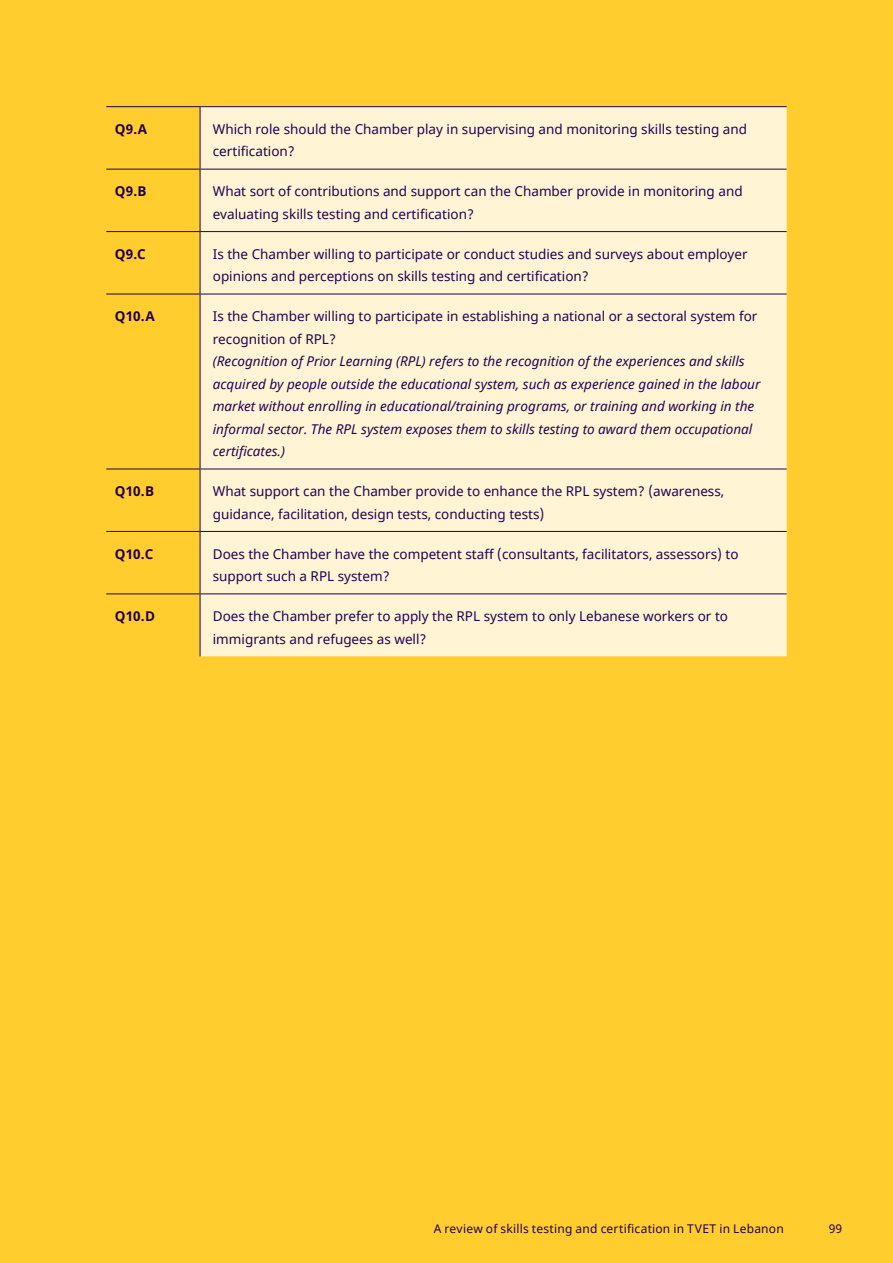
<style>
.page{position:relative;width:893px;height:1263px;background:#ffcd2d}
.page>*{position:absolute;margin:0;border:0;box-sizing:border-box;transform-origin:0 0}
.t1{font:13.5px/22.5px "Noto Sans";color:#230050}
.t2{font:italic 13.5px/22.5px "Noto Sans";color:#230050}
.t3{font:700 13.5px "Noto Sans";letter-spacing:.01em;color:#230050}
.t4{font:12px "Noto Sans";letter-spacing:.02em;color:#230050}
</style>
<div class="page">
<div style="left:201px;top:107px;width:586px;height:549px;background:#fff5d5"></div>
<hr style="left:200px;top:107px;width:1px;height:62px;background:#230050">
<hr style="left:200px;top:169px;width:1px;height:62px;background:#230050">
<hr style="left:200px;top:232px;width:1px;height:62px;background:#230050">
<hr style="left:200px;top:294px;width:1px;height:175px;background:#230050">
<hr style="left:200px;top:469px;width:1px;height:62px;background:#230050">
<hr style="left:200px;top:532px;width:1px;height:61px;background:#230050">
<hr style="left:200px;top:594px;width:1px;height:62px;background:#230050">
<hr style="left:106px;top:106px;width:94px;height:1px;background:#230050">
<hr style="left:200px;top:106px;width:587px;height:1px;background:#230050">
<hr style="left:106px;top:169px;width:94px;height:1px;background:#230050">
<hr style="left:200px;top:169px;width:587px;height:1px;background:#230050">
<hr style="left:106px;top:231px;width:94px;height:1px;background:#230050">
<hr style="left:200px;top:231px;width:587px;height:1px;background:#230050">
<hr style="left:106px;top:294px;width:94px;height:1px;background:#230050">
<hr style="left:200px;top:294px;width:587px;height:1px;background:#230050">
<hr style="left:106px;top:469px;width:94px;height:1px;background:#230050">
<hr style="left:200px;top:469px;width:587px;height:1px;background:#230050">
<hr style="left:106px;top:531px;width:94px;height:1px;background:#230050">
<hr style="left:200px;top:531px;width:587px;height:1px;background:#230050">
<hr style="left:106px;top:593px;width:94px;height:1px;background:#230050">
<hr style="left:200px;top:593px;width:587px;height:1px;background:#230050">
<p class="t3" style="left:115px;top:119px;width:34px">Q9.A</p>
<p class="t1" style="left:213px;top:118px;width:536px">Which role should the Chamber play in supervising and monitoring skills testing and certification?</p>
<p class="t3" style="left:115px;top:182px;width:33px">Q9.B</p>
<p class="t1" style="left:213px;top:181px;width:532px">What sort of contributions and support can the Chamber provide in monitoring and evaluating skills testing and certification?</p>
<p class="t3" style="left:115px;top:244px;width:32px">Q9.C</p>
<p class="t1" style="left:213px;top:243px;width:536px">Is the Chamber willing to participate or conduct studies and surveys about employer opinions and perceptions on skills testing and certification?</p>
<p class="t3" style="left:115px;top:307px;width:41px">Q10.A</p>
<p class="t1" style="left:213px;top:306px;width:546px">Is the Chamber willing to participate in establishing a national or a sectoral system for recognition of RPL?</p>
<p class="t2" style="left:213px;top:350px;width:549px">(Recognition of Prior Learning (RPL) refers to the recognition of the experiences and skills acquired by people outside the educational system, such as experience gained in the labour market without enrolling in educational/training programs, or training and working in the informal sector. The RPL system exposes them to skills testing to award them occupational certificates.)</p>
<p class="t3" style="left:115px;top:482px;width:41px">Q10.B</p>
<p class="t1" style="left:213px;top:481px;width:513px">What support can the Chamber provide to enhance the RPL system? (awareness, guidance, facilitation, design tests, conducting tests)</p>
<p class="t3" style="left:115px;top:544px;width:40px">Q10.C</p>
<p class="t1" style="left:213px;top:543px;width:527px">Does the Chamber have the competent staff (consultants, facilitators, assessors) to support such a RPL system?</p>
<p class="t3" style="left:115px;top:607px;width:42px">Q10.D</p>
<p class="t1" style="left:213px;top:605px;width:517px">Does the Chamber prefer to apply the RPL system to only Lebanese workers or to immigrants and refugees as well?</p>
<p class="t4" style="left:434px;top:1221px;width:352px">A review of skills testing and certification in TVET in Lebanon</p>
<p class="t4" style="left:829px;top:1221px;width:15px">99</p>
</div>
